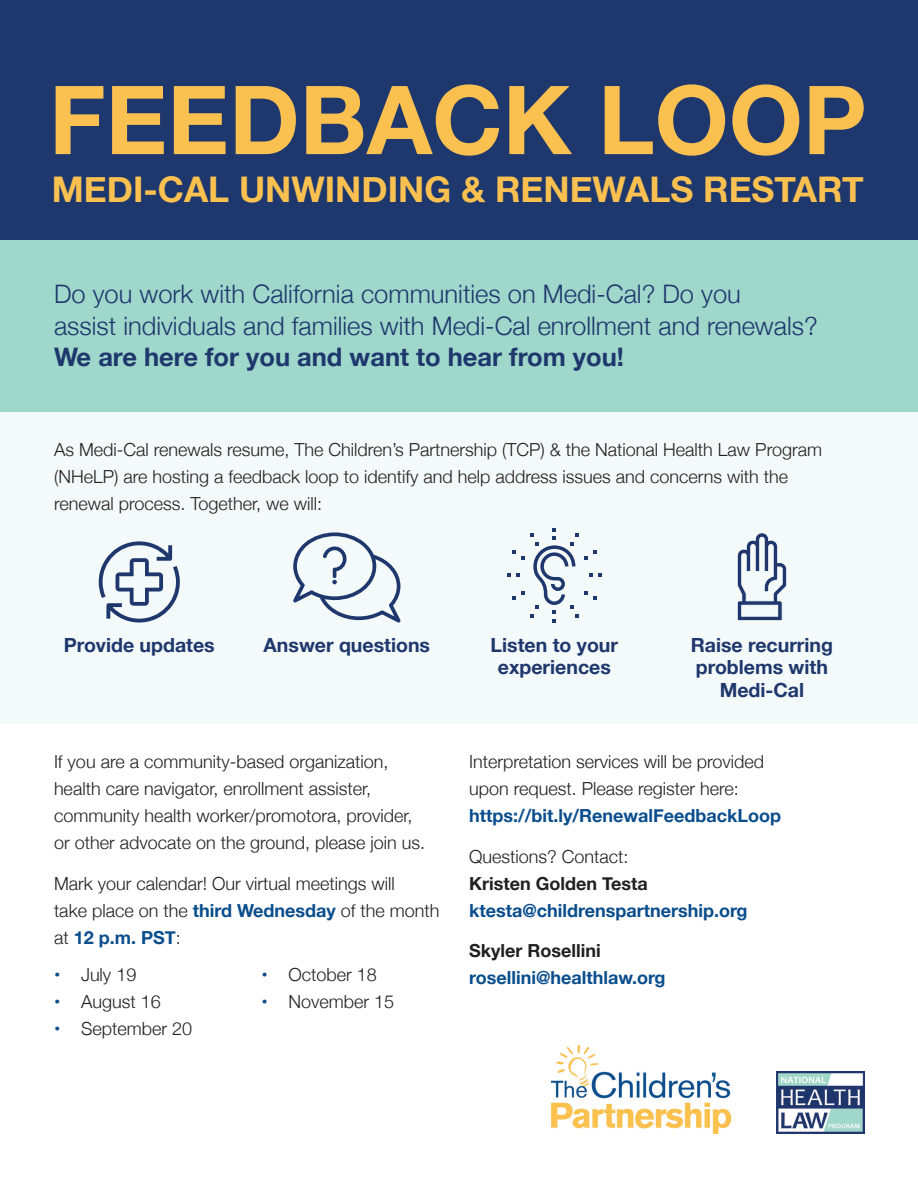
<style>
.page{position:relative;width:918px;height:1188px;background:#fff}
.page>*{position:absolute;margin:0;border:0;box-sizing:border-box;transform-origin:0 0}
.t1{font:700 95.25px "Helvetica Neue";color:#fbc150}
.t2{font:700 35.4px "Helvetica Neue";color:#fbc150}
.t3{font:300 25.5px/31.5px "Helvetica Neue";color:#1e376d}
.t4{font:700 25.5px "Helvetica Neue";color:#1e376d}
.t5{font:700 19.5px/22.5px "Helvetica Neue";color:#1e376d;text-align:center}
.t6{font:300 18px/27px "Helvetica Neue";color:#231f20}
.t7{font:700 18px "Helvetica Neue";color:#094d8d}
.t8{font:700 18px "Helvetica Neue";color:#231f20}
.s1{font-weight:700;color:#094d8d}
</style>
<div class="page">
<div style="left:0;top:0;width:918px;height:240px;background:#1e376d"></div>
<div style="left:0;top:412px;width:918px;height:312px;background:#f4faf9"></div>
<div style="left:0;top:240px;width:918px;height:171px;background:#a0d7cb"></div>
<img style="left:777px;top:1072px;width:87px;height:62px">
<img style="left:552px;top:1046px;width:178px;height:88px">
<svg style="left:99px;top:541px;width:81px;height:82px"></svg>
<svg style="left:507px;top:528px;width:95px;height:95px"></svg>
<svg style="left:293px;top:532px;width:107px;height:91px"></svg>
<svg style="left:737px;top:532px;width:50px;height:89px"></svg>
<h1 class="t1" style="left:49px;top:45px;width:819px">FEEDBACK LOOP</h1>
<h2 class="t2" style="left:52px;top:162px;width:813px">MEDI-CAL UNWINDING &amp; RENEWALS RESTART</h2>
<h3 class="t3" style="left:54px;top:277px;width:765px">Do you work with California communities on Medi-Cal? Do you<br>assist individuals and families with Medi-Cal enrollment and renewals?</h3>
<h3 class="t4" style="left:54px;top:337px;width:572px">We are here for you and want to hear from you!</h3>
<p class="t6" style="left:54px;top:435px;width:770px">As Medi-Cal renewals resume, The Children’s Partnership (TCP) &amp; the National Health Law Program (NHeLP) are hosting a feedback loop to identify and help address issues and concerns with the renewal process. Together, we will:</p>
<p class="t5" style="left:64px;top:634px;width:152px">Provide updates</p>
<p class="t5" style="left:264px;top:634px;width:168px">Answer questions</p>
<p class="t5" style="left:491px;top:634px;width:129px">Listen to your experiences</p>
<p class="t5" style="left:691px;top:634px;width:144px">Raise recurring problems with<br>Medi-Cal</p>
<p class="t6" style="left:54px;top:747px;width:373px">If you are a community-based organization, health care navigator, enrollment assister, community health worker/promotora, provider, or other advocate on the ground, please join us.</p>
<p class="t6" style="left:54px;top:868px;width:387px">Mark your calendar! Our virtual meetings will<br>take place on the <span class="s1">third Wednesday</span> of the month at <span class="s1">12 p.m. PST</span>:</p>
<p class="t6" style="left:54px;top:959px;width:84px"><span class="s1">•</span> July 19</p>
<p class="t6" style="left:54px;top:986px;width:108px"><span class="s1">•</span> August 16</p>
<p class="t6" style="left:54px;top:1013px;width:140px"><span class="s1">•</span> September 20</p>
<p class="t6" style="left:262px;top:959px;width:117px"><span class="s1">•</span> October 18</p>
<p class="t6" style="left:262px;top:986px;width:134px"><span class="s1">•</span> November 15</p>
<p class="t6" style="left:469px;top:747px;width:297px">Interpretation services will be provided upon request. Please register here:</p>
<p class="t7" style="left:469px;top:802px;width:313px">https://bit.ly/RenewalFeedbackLoop</p>
<p class="t6" style="left:469px;top:841px;width:161px">Questions? Contact:</p>
<p class="t8" style="left:469px;top:869px;width:180px">Kristen Golden Testa</p>
<p class="t7" style="left:469px;top:896px;width:280px">ktesta@childrenspartnership.org</p>
<p class="t8" style="left:469px;top:937px;width:133px">Skyler Rosellini</p>
<p class="t7" style="left:469px;top:964px;width:198px">rosellini@healthlaw.org</p>
</div>
